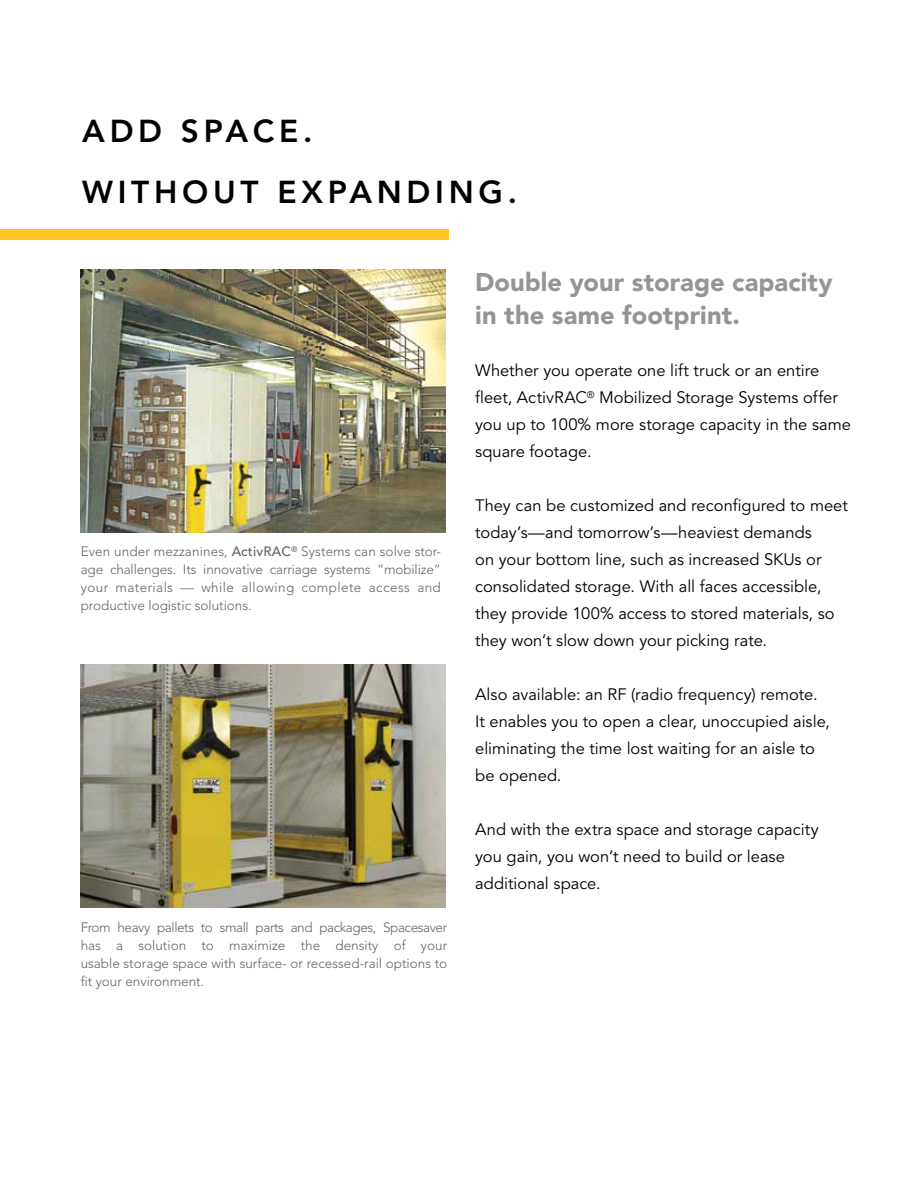
<style>
.page{position:relative;width:918px;height:1188px;background:#fff}
.page>*{position:absolute;margin:0;border:0;box-sizing:border-box;transform-origin:0 0}
.t1{font:800 31.5px/60px "Avenir";letter-spacing:.15em;color:#000}
.t2{font:900 25.5px/33px "Avenir";letter-spacing:.005em;color:#939598}
.t3{font:16.5px/27px "Avenir";color:#000}
.t4{font:300 13.5px/18px "Avenir";color:#636466;text-align:justify}
.s1{font-weight:500}
</style>
<div class="page">
<div style="left:0;top:230px;width:448px;height:10px;background:#ffc425"></div>
<img style="left:81px;top:664px;width:364px;height:244px">
<img style="left:81px;top:270px;width:364px;height:262px">
<h1 class="t1" style="left:82px;top:101px;width:436px">ADD SPACE.<br>WITHOUT EXPANDING.</h1>
<p class="t4" style="left:81px;top:542px;width:362px">Even under mezzanines, <span class="s1">ActivRAC</span><sup>®</sup> Systems can solve stor&shy;age challenges. Its innovative carriage systems “mobilize” your materials — while allowing complete access and productive logistic solutions.</p>
<p class="t4" style="left:81px;top:918px;width:368px">From heavy pallets to small parts and packages, Spacesaver has a solution to maximize the density of your usable storage space with surface- or recessed-rail options to fit your environment.</p>
<h2 class="t2" style="left:475px;top:265px;width:359px">Double your storage capacity in the same footprint.</h2>
<p class="t3" style="left:475px;top:358px;width:377px">Whether you operate one lift truck or an entire fleet, ActivRAC<sup>®</sup> Mobilized Storage Systems offer you up to 100% more storage capacity in the same square footage.</p>
<p class="t3" style="left:475px;top:493px;width:374px">They can be customized and reconfigured to meet today’s—and tomorrow’s—heaviest demands<br>on your bottom line, such as increased SKUs or consolidated storage. With all faces accessible, they provide 100% access to stored materials, so they won’t slow down your picking rate.</p>
<p class="t3" style="left:475px;top:682px;width:356px">Also available: an RF (radio frequency) remote.<br>It enables you to open a clear, unoccupied aisle, eliminating the time lost waiting for an aisle to be opened.</p>
<p class="t3" style="left:475px;top:817px;width:345px">And with the extra space and storage capacity you gain, you won’t need to build or lease additional space.</p>
</div>
